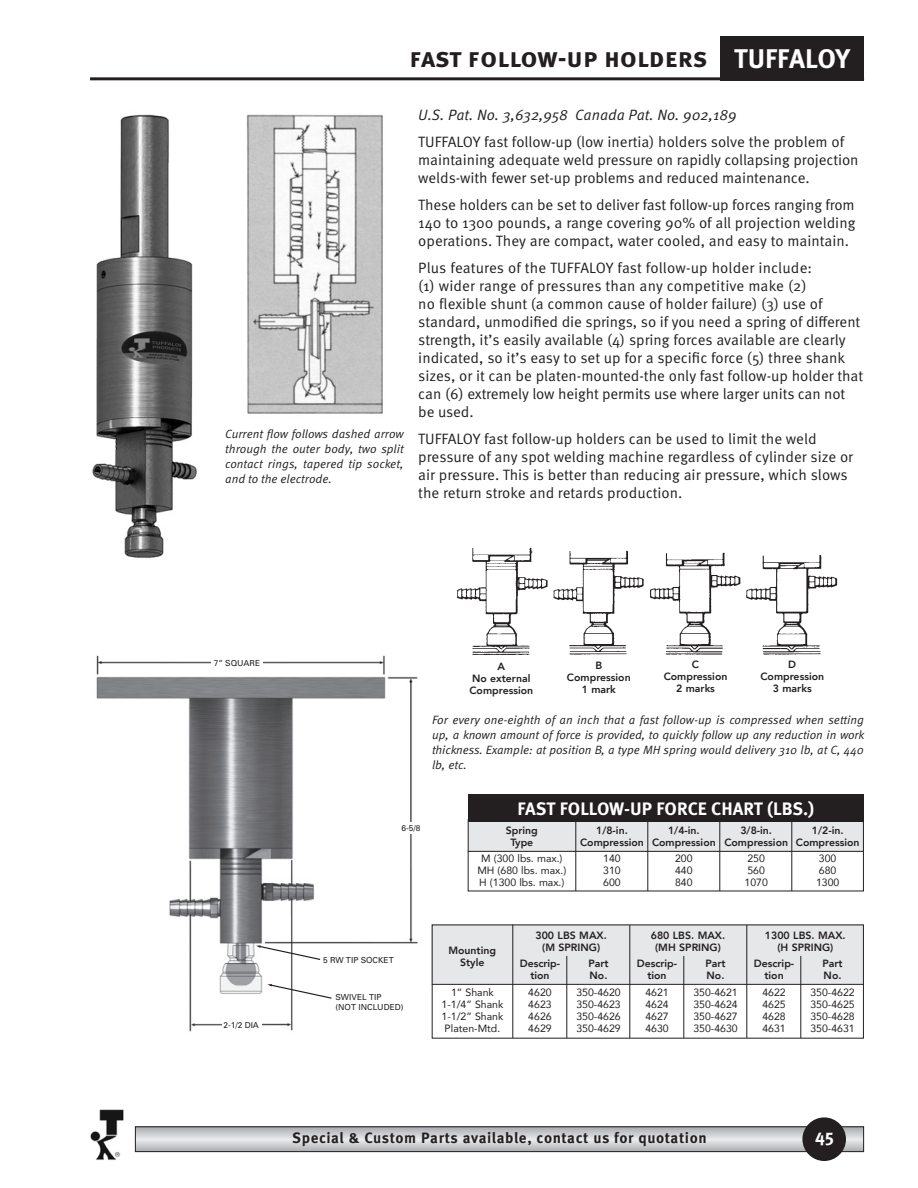
<style>
.page{position:relative;width:918px;height:1188px;background:#fff}
.page>*{position:absolute;margin:0;border:0;box-sizing:border-box;transform-origin:0 0}
.t1{font:700 27px "Meta Pro";letter-spacing:-.005em;color:#231f20}
.t2{font:700 27px "Meta Pro";color:#fff}
.t3{font:700 18px "Meta Pro";color:#fff}
.Body_Copy{font:15px/18px "Meta Pro Norm";letter-spacing:-.005em;color:#231f20}
.Body_Copy-2{font:700 15px "Meta Pro";letter-spacing:.035em;color:#231f20}
.Italic_Caption{font:15px "Meta Pro Norm Ita";color:#231f20}
.Italic_Caption-2{font:12px/15px "Meta Pro Norm Ita";color:#231f20;text-align:justify}
.Discription{font:800 10.5px "Avenir";color:#231f20}
.t4{font:10.5px "Avenir";color:#231f20}
.t5{font:8.25px/9.4px "Univers";color:#231f20}
</style>
<div class="page">
<svg style="left:137px;top:1128px;width:725px;height:22px;background:#cdced0"></svg>
<div style="left:135px;top:1126px;width:729px;height:26px;border:1px solid #231f20"></div>
<div style="left:802px;top:1117px;width:44px;height:44px;background:#231f20;border-radius:50%"></div>
<img style="left:90px;top:1109px;width:34px;height:51px">
<div style="left:720px;top:36px;width:144px;height:44px;background:#231f20"></div>
<hr style="left:90px;top:77px;width:774px;height:3px;background:#231f20">
<img style="left:92px;top:114px;width:105px;height:445px">
<img style="left:246px;top:114px;width:137px;height:300px">
<div style="left:468px;top:819px;width:395px;height:32px;background:#e6e7e9"></div>
<div style="left:468px;top:795px;width:396px;height:27px;background:#231f20"></div>
<hr style="left:575px;top:820px;width:1px;height:71px;background:#231f20">
<hr style="left:647px;top:819px;width:1px;height:72px;background:#231f20">
<hr style="left:719px;top:819px;width:1px;height:72px;background:#231f20">
<hr style="left:791px;top:819px;width:1px;height:72px;background:#231f20">
<hr style="left:468px;top:851px;width:395px;height:1px;background:#231f20">
<div style="left:432px;top:925px;width:431px;height:59px;background:#e6e7e9"></div>
<hr style="left:512px;top:925px;width:1px;height:113px;background:#231f20">
<hr style="left:566px;top:956px;width:1px;height:82px;background:#231f20">
<hr style="left:629px;top:925px;width:1px;height:113px;background:#231f20">
<hr style="left:683px;top:956px;width:1px;height:82px;background:#231f20">
<hr style="left:746px;top:925px;width:1px;height:113px;background:#231f20">
<hr style="left:800px;top:956px;width:1px;height:82px;background:#231f20">
<hr style="left:432px;top:984px;width:431px;height:1px;background:#231f20">
<img style="left:456px;top:548px;width:382px;height:107px">
<img style="left:96px;top:655px;width:322px;height:377px">
<div style="left:211px;top:655px;width:52px;height:15px;background:#fff"></div>
<div style="left:399px;top:822px;width:24px;height:11px;background:#fff"></div>
<div style="left:222px;top:1016px;width:40px;height:16px;background:#fff"></div>
<svg style="left:256px;top:945px;width:66px;height:16px"></svg>
<svg style="left:267px;top:984px;width:66px;height:16px"></svg>
<p class="t1" style="left:409px;top:36px;width:300px">fast follow-up holders</p>
<p class="t2" style="left:734px;top:38px;width:117px">TUFFALOY</p>
<p class="Italic_Caption-2" style="left:225px;top:425px;width:180px">Current flow follows dashed arrow through the outer body, two split contact rings, tapered tip socket, and to the electrode.</p>
<p class="Italic_Caption" style="left:418px;top:103px;width:320px">U.S. Pat. No. 3,632,958 Canada Pat. No. 902,189</p>
<p class="Body_Copy" style="left:418px;top:131px;width:442px">TUFFALOY fast follow-up (low inertia) holders solve the problem of maintaining adequate weld pressure on rapidly collapsing projection welds-with fewer set-up problems and reduced maintenance.</p>
<p class="Body_Copy" style="left:418px;top:194px;width:439px;text-align:justify">These holders can be set to deliver fast follow-up forces ranging from 140 to 1300 pounds, a range covering 90% of all projection welding operations. They are compact, water cooled, and easy to maintain.</p>
<p class="Body_Copy" style="left:418px;top:257px;width:447px">Plus features of the TUFFALOY fast follow-up holder include:<br>(1) wider range of pressures than any competitive make (2)<br>no flexible shunt (a common cause of holder failure) (3) use of standard, unmodified die springs, so if you need a spring of different strength, it’s easily available (4) spring forces available are clearly indicated, so it’s easy to set up for a specific force (5) three shank sizes, or it can be platen-mounted-the only fast follow-up holder that can (6) extremely low height permits use where larger units can not be used.</p>
<p class="Body_Copy" style="left:418px;top:428px;width:436px">TUFFALOY fast follow-up holders can be used to limit the weld pressure of any spot welding machine regardless of cylinder size or air pressure. This is better than reducing air pressure, which slows the return stroke and retards production.</p>
<p class="t5" style="left:214px;top:658px;width:48px">7” SQUARE</p>
<p class="Discription" style="left:498px;top:658px;width:9px">A</p>
<p class="Discription" style="left:472px;top:670px;width:60px">No external</p>
<p class="Discription" style="left:469px;top:682px;width:65px">Compression</p>
<p class="Discription" style="left:595px;top:657px;width:8px">B</p>
<p class="Discription" style="left:567px;top:669px;width:65px">Compression</p>
<p class="Discription" style="left:582px;top:681px;width:36px">1 mark</p>
<p class="Discription" style="left:692px;top:656px;width:9px">C</p>
<p class="Discription" style="left:664px;top:668px;width:65px">Compression</p>
<p class="Discription" style="left:676px;top:680px;width:40px">2 marks</p>
<p class="Discription" style="left:788px;top:656px;width:9px">D</p>
<p class="Discription" style="left:760px;top:668px;width:65px">Compression</p>
<p class="Discription" style="left:773px;top:680px;width:40px">3 marks</p>
<p class="Italic_Caption-2" style="left:432px;top:711px;width:434px">For every one-eighth of an inch that a fast follow-up is compressed when setting up, a known amount of force is provided, to quickly follow up any reduction in work thickness. Example: at position B, a type MH spring would delivery 310 lb, at C, 440 lb, etc.</p>
<p class="t3" style="left:517px;top:795px;width:298px">FAST FOLLOW-UP FORCE CHART (LBS.)</p>
<p class="t5" style="left:224px;top:1020px;width:37px">2-1/2 DIA</p>
<p class="t5" style="left:401px;top:823px;width:20px">6-5/8</p>
<p class="t5" style="left:323px;top:955px;width:72px">5 RW TIP SOCKET</p>
<p class="t5" style="left:335px;top:993px;width:69px">SWIVEL TIP (NOT INCLUDED)</p>
<p class="Discription" style="left:506px;top:822px;width:34px">Spring</p>
<p class="Discription" style="left:596px;top:822px;width:33px">1/8-in.</p>
<p class="Discription" style="left:668px;top:822px;width:33px">1/4-in.</p>
<p class="Discription" style="left:740px;top:822px;width:33px">3/8-in.</p>
<p class="Discription" style="left:812px;top:822px;width:33px">1/2-in.</p>
<p class="Discription" style="left:510px;top:834px;width:24px">Type</p>
<p class="Discription" style="left:580px;top:834px;width:281px">Compression Compression Compression Compression</p>
<p class="t4" style="left:481px;top:850px;width:83px">M (300 lbs. max.)</p>
<p class="t4" style="left:603px;top:850px;width:19px">140</p>
<p class="t4" style="left:675px;top:850px;width:19px">200</p>
<p class="t4" style="left:747px;top:850px;width:19px">250</p>
<p class="t4" style="left:819px;top:850px;width:19px">300</p>
<p class="t4" style="left:477px;top:862px;width:90px">MH (680 lbs. max.)</p>
<p class="t4" style="left:603px;top:862px;width:19px">310</p>
<p class="t4" style="left:675px;top:862px;width:19px">440</p>
<p class="t4" style="left:747px;top:862px;width:19px">560</p>
<p class="t4" style="left:819px;top:862px;width:19px">680</p>
<p class="t4" style="left:479px;top:874px;width:87px">H (1300 lbs. max.)</p>
<p class="t4" style="left:603px;top:874px;width:19px">600</p>
<p class="t4" style="left:675px;top:874px;width:19px">840</p>
<p class="t4" style="left:745px;top:874px;width:25px">1070</p>
<p class="t4" style="left:816px;top:874px;width:25px">1300</p>
<p class="Discription" style="left:448px;top:942px;width:49px">Mounting</p>
<p class="Discription" style="left:460px;top:954px;width:26px">Style</p>
<p class="Discription" style="left:536px;top:927px;width:73px">300 LBS MAX.</p>
<p class="Discription" style="left:651px;top:927px;width:76px">680 LBS. MAX.</p>
<p class="Discription" style="left:765px;top:927px;width:82px">1300 LBS. MAX.</p>
<p class="Discription" style="left:542px;top:939px;width:59px">(M SPRING)</p>
<p class="Discription" style="left:655px;top:939px;width:67px">(MH SPRING)</p>
<p class="Discription" style="left:777px;top:939px;width:57px">(H SPRING)</p>
<p class="Discription" style="left:520px;top:955px;width:42px">Descrip-</p>
<p class="Discription" style="left:588px;top:955px;width:22px">Part</p>
<p class="Discription" style="left:637px;top:955px;width:42px">Descrip-</p>
<p class="Discription" style="left:705px;top:955px;width:22px">Part</p>
<p class="Discription" style="left:754px;top:955px;width:42px">Descrip-</p>
<p class="Discription" style="left:822px;top:955px;width:22px">Part</p>
<p class="Discription" style="left:530px;top:967px;width:21px">tion</p>
<p class="Discription" style="left:590px;top:967px;width:19px">No.</p>
<p class="Discription" style="left:647px;top:967px;width:21px">tion</p>
<p class="Discription" style="left:707px;top:967px;width:19px">No.</p>
<p class="Discription" style="left:764px;top:967px;width:21px">tion</p>
<p class="Discription" style="left:824px;top:967px;width:19px">No.</p>
<p class="t4" style="left:451px;top:984px;width:44px">1” Shank</p>
<p class="t4" style="left:528px;top:984px;width:25px">4620</p>
<p class="t4" style="left:576px;top:984px;width:46px">350-4620</p>
<p class="t4" style="left:645px;top:984px;width:25px">4621</p>
<p class="t4" style="left:693px;top:984px;width:46px">350-4621</p>
<p class="t4" style="left:762px;top:984px;width:25px">4622</p>
<p class="t4" style="left:810px;top:984px;width:46px">350-4622</p>
<p class="t4" style="left:442px;top:996px;width:63px">1-1/4” Shank</p>
<p class="t4" style="left:528px;top:996px;width:25px">4623</p>
<p class="t4" style="left:576px;top:996px;width:46px">350-4623</p>
<p class="t4" style="left:645px;top:996px;width:25px">4624</p>
<p class="t4" style="left:693px;top:996px;width:46px">350-4624</p>
<p class="t4" style="left:762px;top:996px;width:25px">4625</p>
<p class="t4" style="left:810px;top:996px;width:46px">350-4625</p>
<p class="t4" style="left:442px;top:1008px;width:63px">1-1/2” Shank</p>
<p class="t4" style="left:528px;top:1008px;width:25px">4626</p>
<p class="t4" style="left:576px;top:1008px;width:46px">350-4626</p>
<p class="t4" style="left:645px;top:1008px;width:25px">4627</p>
<p class="t4" style="left:693px;top:1008px;width:46px">350-4627</p>
<p class="t4" style="left:762px;top:1008px;width:25px">4628</p>
<p class="t4" style="left:810px;top:1008px;width:46px">350-4628</p>
<p class="t4" style="left:445px;top:1020px;width:57px">Platen-Mtd.</p>
<p class="t4" style="left:528px;top:1020px;width:25px">4629</p>
<p class="t4" style="left:576px;top:1020px;width:46px">350-4629</p>
<p class="t4" style="left:645px;top:1020px;width:25px">4630</p>
<p class="t4" style="left:693px;top:1020px;width:46px">350-4630</p>
<p class="t4" style="left:762px;top:1020px;width:25px">4631</p>
<p class="t4" style="left:810px;top:1020px;width:46px">350-4631</p>
<p class="Body_Copy-2" style="left:292px;top:1126px;width:416px">Special &amp; Custom Parts available, contact us for quotation</p>
<p class="t3" style="left:815px;top:1122px;width:20px">45</p>
</div>
